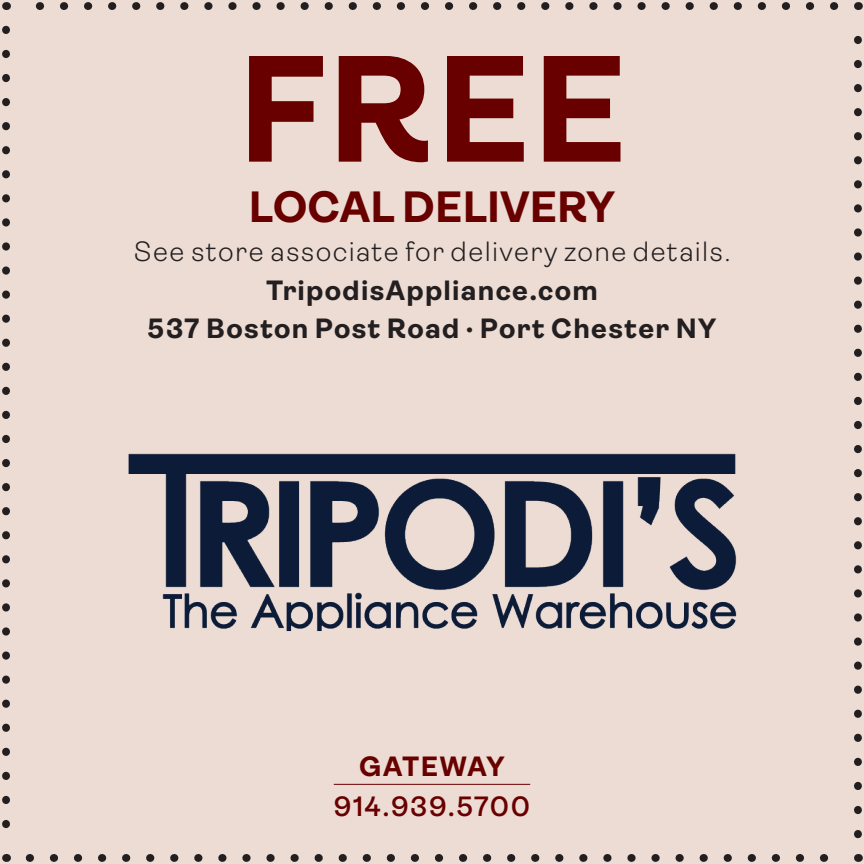
<style>
.page{position:relative;width:864px;height:864px;background:#ecdcd4}
.page>*{position:absolute;margin:0;border:0;box-sizing:border-box;transform-origin:0 0}
.t1{font:700 152px "Ambit";color:#680000}
.t2{font:700 44px "Ambit";letter-spacing:.005em;color:#680000}
.t3{font:700 28px/38.8px "Ambit";letter-spacing:.05em;color:#231f20;text-align:center}
.t4{font:300 28px "Ambit";letter-spacing:.05em;color:#231f20}
.t5{font:600 28px "Ambit";letter-spacing:.055em;color:#680000}
.t6{font:700 28px "Ambit";letter-spacing:.035em;color:#680000}
</style>
<div class="page">
<svg style="left:2px;top:30px;width:8px;height:799px"></svg>
<svg style="left:30px;top:854px;width:799px;height:8px"></svg>
<svg style="left:854px;top:35px;width:8px;height:799px"></svg>
<svg style="left:35px;top:2px;width:799px;height:8px"></svg>
<hr style="left:334px;top:784px;width:196px;height:1px;background:#680000">
<img style="left:128px;top:453px;width:609px;height:178px">
<h1 class="t1" style="left:238px;top:26px;width:390px">FREE</h1>
<h2 class="t2" style="left:249px;top:183px;width:368px">LOCAL DELIVERY</h2>
<p class="t4" style="left:134px;top:236px;width:598px">See store associate for delivery zone details.</p>
<p class="t3" style="left:148px;top:271px;width:570px">TripodisAppliance.com<br>537 Boston Post Road · Port Chester NY</p>
<p class="t6" style="left:359px;top:751px;width:147px">GATEWAY</p>
<p class="t5" style="left:334px;top:791px;width:198px">914.939.5700</p>
</div>
